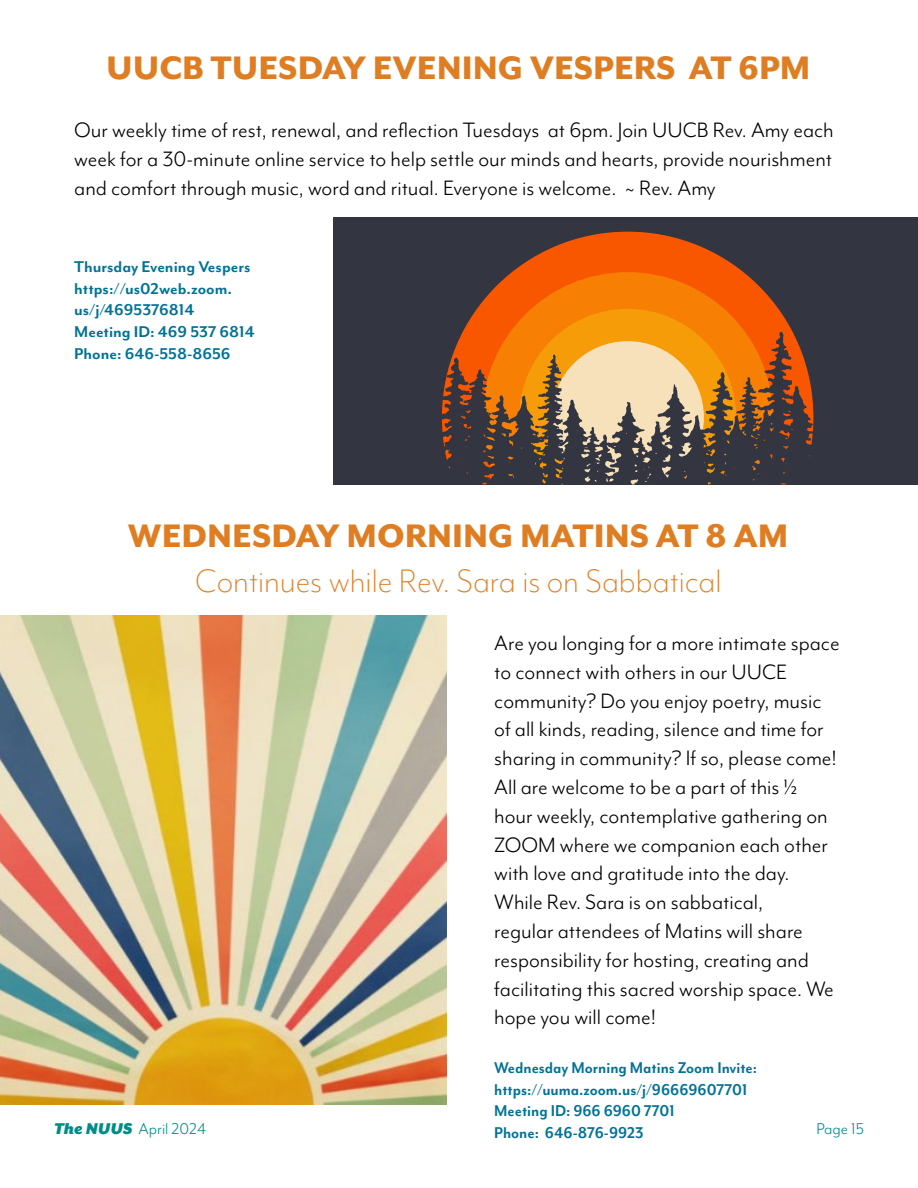
<style>
.page{position:relative;width:918px;height:1188px;background:#fff}
.page>*{position:absolute;margin:0;border:0;box-sizing:border-box;transform-origin:0 0}
.t1{font:800 37.5px "Mr Eaves Mod OT";color:#df7d22}
.t2{font:300 37.5px "Mr Eaves Mod OT";color:#df7d22}
.t3{font:24px/28.8px "Mr Eaves Mod OT";color:#000}
.t4{font:700 18px/21.6px "Mr Eaves Mod OT";color:#007297;scale:.95 1}
.t5{font:700 18px/21.6px "Mr Eaves Mod OT";color:#007297}
.t6{font:18px "Mr Eaves Mod OT";color:#008d88}
.s1{font-family:"Mr Eaves XL San OT";font-weight:900;font-style:italic}
</style>
<div class="page">
<img style="left:0;top:615px;width:447px;height:490px">
<div style="left:333px;top:217px;width:585px;height:268px;background:#333540"></div>
<svg style="left:462px;top:232px;width:331px;height:100px"></svg>
<svg style="left:482px;top:272px;width:291px;height:60px;background:#ea6505"></svg>
<svg style="left:519px;top:309px;width:217px;height:23px;background:#f78a05"></svg>
<svg style="left:442px;top:332px;width:372px;height:153px"></svg>
<h1 class="t1" style="left:106px;top:47px;width:706px">UUCB TUESDAY EVENING VESPERS AT 6PM</h1>
<p class="t3" style="left:74px;top:115px;width:761px;text-align:justify">Our weekly time of rest, renewal, and reflection Tuesdays at 6pm. Join UUCB Rev. Amy each week for a 30-minute online service to help settle our minds and hearts, provide nourishment and comfort through music, word and ritual. Everyone is welcome. ~ Rev. Amy</p>
<p class="t5" style="left:74px;top:256px;width:182px">Thursday Evening Vespers https://us02web.zoom. us/j/4695376814<br>Meeting ID: 469 537 6814<br>Phone: 646-558-8656</p>
<h1 class="t1" style="left:128px;top:515px;width:662px">WEDNESDAY MORNING MATINS AT 8 AM</h1>
<h1 class="t2" style="left:195px;top:561px;width:528px">Continues while Rev. Sara is on Sabbatical</h1>
<p class="t3" style="left:494px;top:628px;width:347px">Are you longing for a more intimate space to connect with others in our UUCE community? Do you enjoy poetry, music of all kinds, reading, silence and time for sharing in community? If so, please come!<br>All are welcome to be a part of this ½ hour weekly, contemplative gathering on ZOOM where we companion each other with love and gratitude into the day.<br>While Rev. Sara is on sabbatical,<br>regular attendees of Matins will share responsibility for hosting, creating and facilitating this sacred worship space. We hope you will come!</p>
<p class="t4" style="left:494px;top:1057px;width:278px">Wednesday Morning Matins Zoom Invite: https://uuma.zoom.us/j/96669607701<br>Meeting ID: 966 6960 7701<br>Phone: 646-876-9923</p>
<p class="t6" style="left:54px;top:1119px;width:154px"><span class="s1">The NUUS</span> April 2024</p>
<p class="t6" style="left:817px;top:1119px;width:49px">Page 15</p>
</div>
